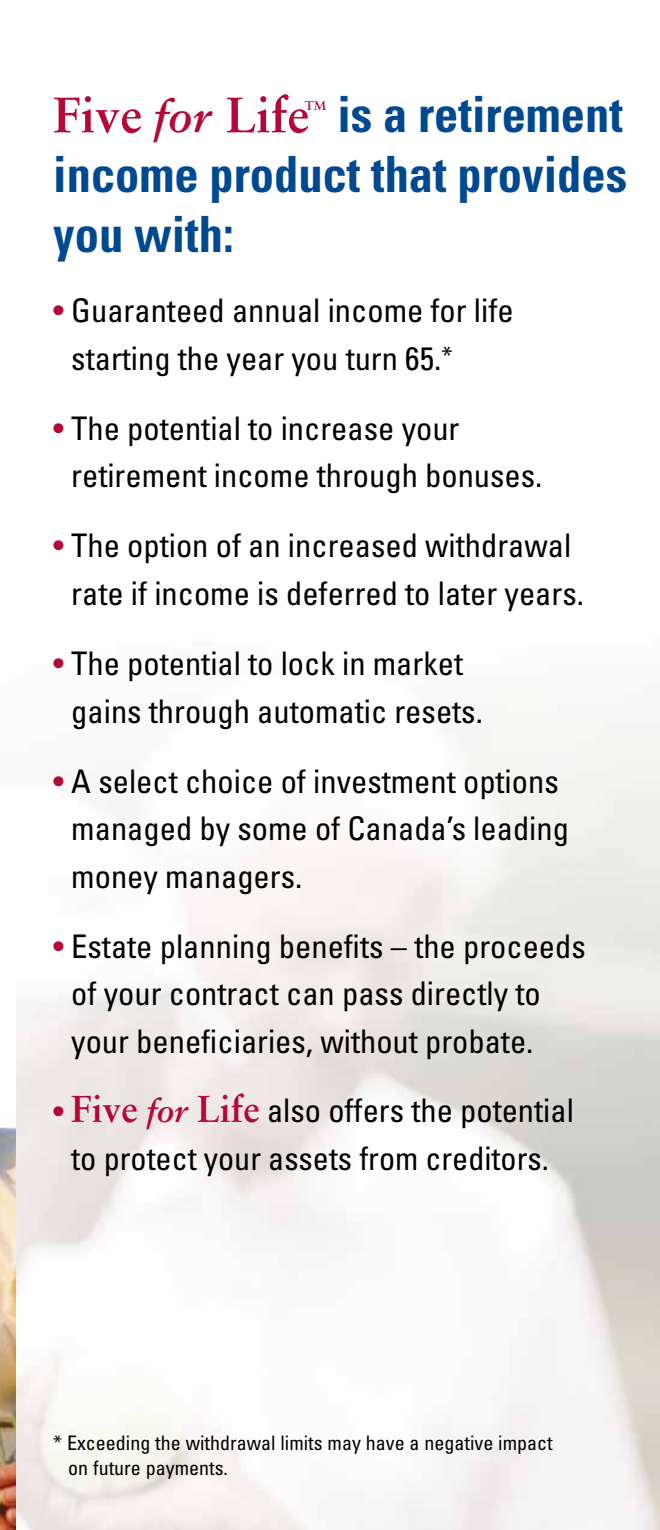
<style>
.page{position:relative;width:660px;height:1530px;background:#fff}
.page>*{position:absolute;margin:0;border:0;box-sizing:border-box;transform-origin:0 0}
.t1{font:700 condensed 50px/60px "Univers";color:#004990;text-align:justify}
.t2{font:700 50px "Sabon";color:#b30838}
.t3{font:condensed 32.5px/47.5px "Univers";color:#000}
.t4{font:condensed 20px/25px "Univers";color:#000}
.t5{font:700 12.5px "Sabon";color:#b30838}
.s1{font-style:italic;font-size:45px}
.s2{color:#b30838}
.s3{font-family:"Sabon";font-weight:700;font-stretch:normal;font-size:37.5px;color:#b30838}
.s4{font-family:"Sabon";font-weight:700;font-style:italic;font-stretch:normal;color:#b30838}
</style>
<div class="page">
<img style="left:15px;top:703px;width:645px;height:827px">
<img style="left:0;top:1127px;width:15px;height:403px">
<h1 class="t2" style="left:53px;top:84px;width:257px">Five <span class="s1">for</span> Life</h1>
<h1 class="t1" style="left:53px;top:84px;width:575px;text-indent:284px">is a retirement income product that provides you with:</h1>
<p class="t3" style="left:71px;top:287px;width:444px;text-indent:-18px"><span class="s2">•</span> Guaranteed annual income for life starting the year you turn 65.<sup>*</sup></p>
<p class="t5" style="left:305px;top:98px;width:23px">TM</p>
<p class="t3" style="left:71px;top:404px;width:473px;text-indent:-18px"><span class="s2">•</span> The potential to increase your retirement income through bonuses.</p>
<p class="t3" style="left:53px;top:522px;width:532px;text-align:center"><span class="s2">•</span> The option of an increased withdrawal rate if income is deferred to later years.</p>
<p class="t3" style="left:71px;top:639px;width:413px;text-indent:-18px"><span class="s2">•</span> The potential to lock in market gains through automatic resets.</p>
<p class="t3" style="left:71px;top:757px;width:499px;text-indent:-18px"><span class="s2">•</span> A select choice of investment options managed by some of Canada’s leading money managers.</p>
<p class="t3" style="left:71px;top:922px;width:516px;text-indent:-18px"><span class="s2">•</span> Estate planning benefits – the proceeds of your contract can pass directly to your beneficiaries, without probate.</p>
<p class="t3" style="left:53px;top:1087px;width:522px;text-align:center"><span class="s2">•</span> <span class="s3">Five</span> <span class="s4">for</span> <span class="s3">Life</span> also offers the potential to protect your assets from creditors.</p>
<p class="t4" style="left:68px;top:1430px;width:486px;text-indent:-15px">* Exceeding the withdrawal limits may have a negative impact on future payments.</p>
</div>
